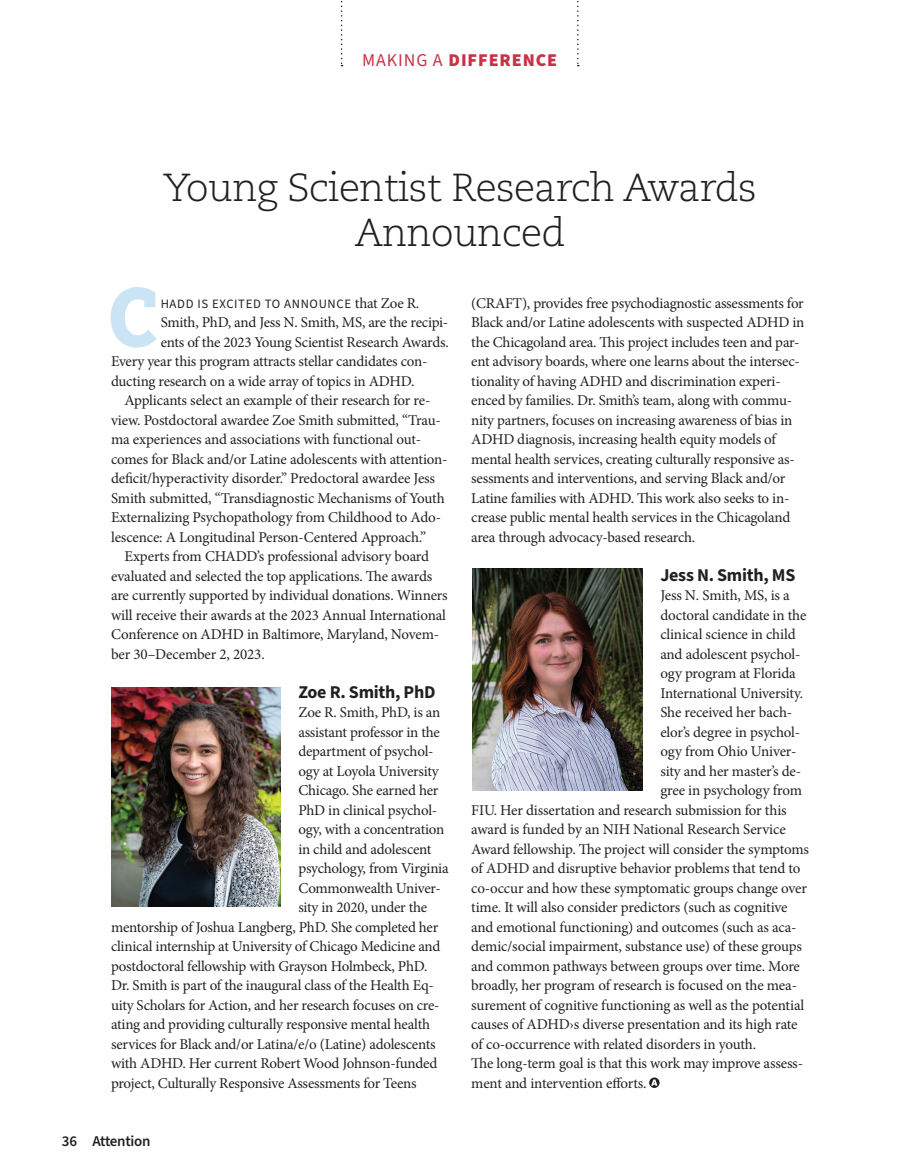
<style>
.page{position:relative;width:905px;height:1175px;background:#fff}
.page>*{position:absolute;margin:0;border:0;box-sizing:border-box;transform-origin:0 0}
.t1{font:800 97.65px "Triplex Serif OT";color:#cae4f5}
.t2{font:300 39px/45px "Caecilia LT Std";letter-spacing:-.02em;color:#231f20;text-align:center}
.t3{font:700 18px "Source Sans 3";letter-spacing:-.015em;color:#231f20}
.t4{font:900 18px "Source Sans 3";letter-spacing:.05em;color:#c63347}
.t5{font:15px/19.5px "Minion Pro";letter-spacing:-.015em;color:#231f20}
.t6{font:600 15px "Source Sans 3";letter-spacing:-.02em;color:#231f20}
.t7{font:12.75px "Source Sans 3";letter-spacing:.05em;color:#231f20}
.s1{font-weight:400}
.s2{font-family:"Minion Pro";font-size:15px}
</style>
<div class="page">
<svg style="left:649px;top:1077px;width:10px;height:11px"></svg>
<svg style="left:341px;top:0;width:1px;height:66px"></svg>
<svg style="left:577px;top:1px;width:2px;height:65px"></svg>
<img style="left:111px;top:688px;width:169px;height:218px">
<img style="left:472px;top:568px;width:170px;height:222px">
<p class="t4" style="left:362px;top:48px;width:197px"><span class="s1">MAKING A</span> DIFFERENCE</p>
<h2 class="t2" style="left:163px;top:166px;width:595px">Young Scientist Research Awards<br>Announced</h2>
<h1 class="t1" style="left:107px;top:265px;width:53px">C</h1>
<p class="t7" style="left:161px;top:295px;width:260px">HADD IS EXCITED TO ANNOUNCE <span class="s2">that Zoe R.</span></p>
<p class="t5" style="left:161px;top:313px;width:289px">Smith, PhD, and Jess N. Smith, MS, are the recipi-</p>
<p class="t5" style="left:161px;top:332px;width:289px">ents of the 2023 Young Scientist Research Awards.</p>
<p class="t5" style="left:111px;top:352px;width:318px">Every year this program attracts stellar candidates con-</p>
<p class="t5" style="left:111px;top:371px;width:305px">ducting research on a wide array of topics in ADHD.</p>
<p class="t5" style="left:124px;top:391px;width:307px">Applicants select an example of their research for re-</p>
<p class="t5" style="left:111px;top:410px;width:331px">view. Postdoctoral awardee Zoe Smith submitted, “Trau-</p>
<p class="t5" style="left:111px;top:430px;width:312px">ma experiences and associations with functional out-</p>
<p class="t5" style="left:111px;top:449px;width:338px">comes for Black and/or Latine adolescents with attention-</p>
<p class="t5" style="left:111px;top:469px;width:325px">deficit/hyperactivity disorder.” Predoctoral awardee Jess</p>
<p class="t5" style="left:111px;top:488px;width:335px">Smith submitted, “Transdiagnostic Mechanisms of Youth</p>
<p class="t5" style="left:111px;top:508px;width:331px">Externalizing Psychopathology from Childhood to Ado-</p>
<p class="t5" style="left:111px;top:527px;width:316px">lescence: A Longitudinal Person-Centered Approach.”</p>
<p class="t5" style="left:124px;top:547px;width:306px">Experts from CHADD’s professional advisory board</p>
<p class="t5" style="left:111px;top:566px;width:323px">evaluated and selected the top applications. The awards</p>
<p class="t5" style="left:111px;top:586px;width:338px">are currently supported by individual donations. Winners</p>
<p class="t5" style="left:111px;top:605px;width:336px">will receive their awards at the 2023 Annual International</p>
<p class="t5" style="left:111px;top:625px;width:329px">Conference on ADHD in Baltimore, Maryland, Novem-</p>
<p class="t5" style="left:111px;top:644px;width:155px">ber 30–December 2, 2023.</p>
<p class="t3" style="left:298px;top:680px;width:139px">Zoe R. Smith, PhD</p>
<p class="t5" style="left:298px;top:703px;width:143px">Zoe R. Smith, PhD, is an</p>
<p class="t5" style="left:298px;top:722px;width:143px">assistant professor in the</p>
<p class="t5" style="left:298px;top:742px;width:137px">department of psychol-</p>
<p class="t5" style="left:298px;top:761px;width:142px">ogy at Loyola University</p>
<p class="t5" style="left:298px;top:781px;width:142px">Chicago. She earned her</p>
<p class="t5" style="left:298px;top:800px;width:140px">PhD in clinical psychol-</p>
<p class="t5" style="left:298px;top:820px;width:147px">ogy, with a concentration</p>
<p class="t5" style="left:298px;top:839px;width:135px">in child and adolescent</p>
<p class="t5" style="left:298px;top:859px;width:152px">psychology, from Virginia</p>
<p class="t5" style="left:298px;top:878px;width:144px">Commonwealth Univer-</p>
<p class="t5" style="left:298px;top:898px;width:130px">sity in 2020, under the</p>
<p class="t5" style="left:111px;top:917px;width:329px">mentorship of Joshua Langberg, PhD. She completed her</p>
<p class="t5" style="left:111px;top:937px;width:331px">clinical internship at University of Chicago Medicine and</p>
<p class="t5" style="left:111px;top:956px;width:318px">postdoctoral fellowship with Grayson Holmbeck, PhD.</p>
<p class="t5" style="left:111px;top:976px;width:324px">Dr. Smith is part of the inaugural class of the Health Eq-</p>
<p class="t5" style="left:111px;top:995px;width:330px">uity Scholars for Action, and her research focuses on cre-</p>
<p class="t5" style="left:111px;top:1015px;width:320px">ating and providing culturally responsive mental health</p>
<p class="t5" style="left:111px;top:1034px;width:326px">services for Black and/or Latina/e/o (Latine) adolescents</p>
<p class="t5" style="left:111px;top:1054px;width:328px">with ADHD. Her current Robert Wood Johnson-funded</p>
<p class="t5" style="left:111px;top:1073px;width:307px">project, Culturally Responsive Assessments for Teens</p>
<p class="t6" style="left:62px;top:1131px;width:90px">36 Attention</p>
<p class="t5" style="left:471px;top:293px;width:334px">(CRAFT), provides free psychodiagnostic assessments for Black and/or Latine adolescents with suspected ADHD in the Chicagoland area. This project includes teen and par&shy;ent advisory boards, where one learns about the intersec&shy;tionality of having ADHD and discrimination experi&shy;enced by families. Dr. Smith’s team, along with commu&shy;nity partners, focuses on increasing awareness of bias in ADHD diagnosis, increasing health equity models of mental health services, creating culturally responsive as&shy;sessments and interventions, and serving Black and/or Latine families with ADHD. This work also seeks to in&shy;crease public mental health services in the Chicagoland area through advocacy-based research.</p>
<p class="t3" style="left:660px;top:562px;width:136px">Jess N. Smith, MS</p>
<p class="t5" style="left:660px;top:586px;width:131px">Jess N. Smith, MS, is a</p>
<p class="t5" style="left:660px;top:605px;width:148px">doctoral candidate in the</p>
<p class="t5" style="left:660px;top:625px;width:137px">clinical science in child</p>
<p class="t5" style="left:660px;top:644px;width:142px">and adolescent psychol-</p>
<p class="t5" style="left:660px;top:664px;width:137px">ogy program at Florida</p>
<p class="t5" style="left:660px;top:683px;width:144px">International University.</p>
<p class="t5" style="left:660px;top:703px;width:133px">She received her bach-</p>
<p class="t5" style="left:660px;top:722px;width:141px">elor’s degree in psychol-</p>
<p class="t5" style="left:660px;top:742px;width:137px">ogy from Ohio Univer-</p>
<p class="t5" style="left:660px;top:761px;width:142px">sity and her master’s de-</p>
<p class="t5" style="left:660px;top:781px;width:143px">gree in psychology from</p>
<p class="t5" style="left:471px;top:800px;width:317px">FIU. Her dissertation and research submission for this</p>
<p class="t5" style="left:471px;top:820px;width:316px">award is funded by an NIH National Research Service</p>
<p class="t5" style="left:471px;top:839px;width:339px">Award fellowship. The project will consider the symptoms</p>
<p class="t5" style="left:471px;top:859px;width:330px">of ADHD and disruptive behavior problems that tend to</p>
<p class="t5" style="left:471px;top:878px;width:337px">co-occur and how these symptomatic groups change over</p>
<p class="t5" style="left:471px;top:898px;width:318px">time. It will also consider predictors (such as cognitive</p>
<p class="t5" style="left:471px;top:917px;width:327px">and emotional functioning) and outcomes (such as aca-</p>
<p class="t5" style="left:471px;top:937px;width:332px">demic/social impairment, substance use) of these groups</p>
<p class="t5" style="left:471px;top:956px;width:330px">and common pathways between groups over time. More</p>
<p class="t5" style="left:471px;top:976px;width:327px">broadly, her program of research is focused on the mea-</p>
<p class="t5" style="left:471px;top:995px;width:334px">surement of cognitive functioning as well as the potential</p>
<p class="t5" style="left:471px;top:1015px;width:328px">causes of ADHD›s diverse presentation and its high rate</p>
<p class="t5" style="left:471px;top:1034px;width:286px">of co-occurrence with related disorders in youth.</p>
<p class="t5" style="left:471px;top:1054px;width:333px">The long-term goal is that this work may improve assess-</p>
<p class="t5" style="left:471px;top:1073px;width:177px">ment and intervention efforts.</p>
</div>
